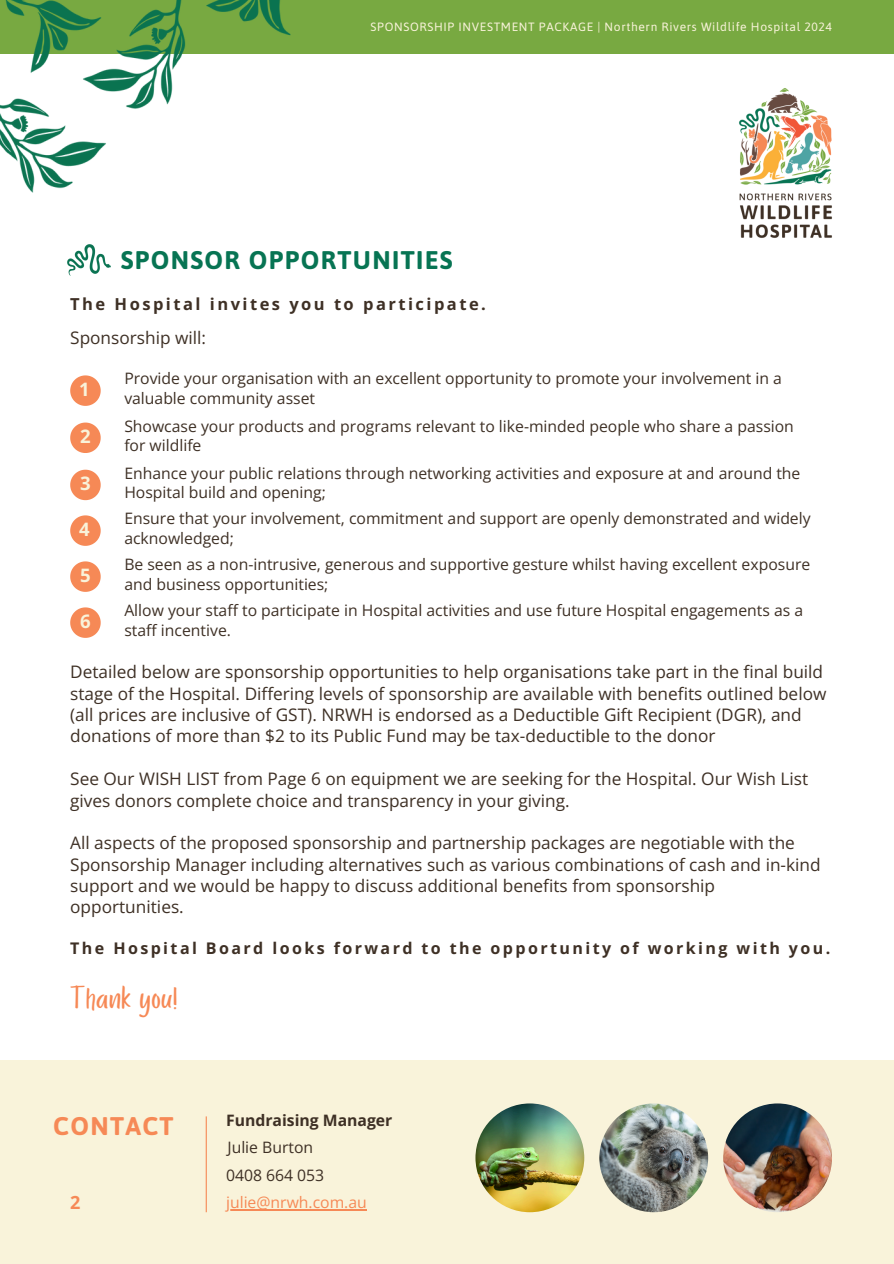
<style>
.page{position:relative;width:894px;height:1264px;background:#fff}
.page>*{position:absolute;margin:0;border:0;box-sizing:border-box;transform-origin:0 0}
.t1{font:32.55px "Porcelain";letter-spacing:.02em;color:#f68956}
.t2{font:700 25.5px "Asap";letter-spacing:.055em;color:#077453}
.t3{font:700 25.5px "Asap";letter-spacing:.055em;color:#f68956}
.t4{font:700 18.45px "Open Sans";color:#f9f3da}
.t5{font:700 18px "Open Sans";color:#f68956}
.t6{font:17.25px/21.3px "Open Sans";color:#3e3025}
.t7{font:700 16.5px "Open Sans";letter-spacing:.15em;color:#3e3025}
.t8{font:700 16.05px "Open Sans";letter-spacing:.15em;color:#3e3025}
.t9{font:15.75px/19.2px "Open Sans";color:#3e3025}
.t10{font:700 15.75px "Open Sans";color:#3e3025}
.t11{font:15.75px "Open Sans";color:#f68956}
.t12{font:12px "Asap";letter-spacing:.055em;color:#f9f3da}
</style>
<div class="page">
<div style="left:0;top:0;width:893px;height:54px;background:#78a941"></div>
<img style="left:0;top:0;width:291px;height:193px">
<img style="left:67px;top:244px;width:44px;height:32px">
<svg style="left:70px;top:375px;width:31px;height:31px"></svg>
<svg style="left:70px;top:422px;width:31px;height:31px"></svg>
<svg style="left:70px;top:469px;width:31px;height:31px"></svg>
<svg style="left:70px;top:515px;width:31px;height:31px"></svg>
<svg style="left:70px;top:561px;width:31px;height:31px"></svg>
<svg style="left:70px;top:607px;width:31px;height:31px"></svg>
<img style="left:739px;top:88px;width:93px;height:150px">
<div style="left:0;top:1059px;width:893px;height:204px;background:#f9f3da"></div>
<hr style="left:226px;top:1209px;width:141px;height:1px;background:#f68956">
<hr style="left:206px;top:1116px;width:1px;height:96px;background:#f68956">
<img style="left:599px;top:1103px;width:109px;height:109px;border-radius:50%">
<img style="left:723px;top:1103px;width:108px;height:109px;border-radius:50%">
<img style="left:475px;top:1103px;width:109px;height:109px;border-radius:50%">
<p class="t12" style="left:370px;top:20px;width:463px">SPONSORSHIP INVESTMENT PACKAGE | Northern Rivers Wildlife Hospital 2024</p>
<p class="t2" style="left:121px;top:245px;width:333px">SPONSOR OPPORTUNITIES</p>
<h2 class="t7" style="left:70px;top:292px;width:417px">The Hospital invites you to participate.</h2>
<p class="t6" style="left:70px;top:327px;width:137px">Sponsorship will:</p>
<h4 class="t4" style="left:79px;top:376px;width:12px">1</h4>
<p class="t4" style="left:80px;top:423px;width:12px">2</p>
<p class="t4" style="left:80px;top:470px;width:12px">3</p>
<h4 class="t4" style="left:79px;top:516px;width:12px">4</h4>
<p class="t4" style="left:80px;top:562px;width:12px">5</p>
<h3 class="t9" style="left:124px;top:369px;width:659px">Provide your organisation with an excellent opportunity to promote your involvement in a valuable community asset</h3>
<p class="t9" style="left:124px;top:416px;width:671px">Showcase your products and programs relevant to like-minded people who share a passion for wildlife</p>
<h4 class="t9" style="left:124px;top:463px;width:677px">Enhance your public relations through networking activities and exposure at and around the<br>Hospital build and opening;</h4>
<p class="t9" style="left:124px;top:508px;width:687px">Ensure that your involvement, commitment and support are openly demonstrated and widely acknowledged;</p>
<p class="t9" style="left:124px;top:554px;width:687px">Be seen as a non-intrusive, generous and supportive gesture whilst having excellent exposure and business opportunities;</p>
<h4 class="t9" style="left:124px;top:600px;width:680px">Allow your staff to participate in Hospital activities and use future Hospital engagements as a staff incentive.</h4>
<p class="t4" style="left:80px;top:608px;width:12px">6</p>
<p class="t6" style="left:70px;top:661px;width:757px">Detailed below are sponsorship opportunities to help organisations take part in the final build stage of the Hospital. Differing levels of sponsorship are available with benefits outlined below (all prices are inclusive of GST). NRWH is endorsed as a Deductible Gift Recipient (DGR), and donations of more than $2 to its Public Fund may be tax-deductible to the donor</p>
<h4 class="t6" style="left:70px;top:767px;width:739px">See Our WISH LIST from Page 6 on equipment we are seeking for the Hospital. Our Wish List gives donors complete choice and transparency in your giving.</h4>
<p class="t6" style="left:70px;top:832px;width:751px">All aspects of the proposed sponsorship and partnership packages are negotiable with the Sponsorship Manager including alternatives such as various combinations of cash and in-kind support and we would be happy to discuss additional benefits from sponsorship opportunities.</p>
<p class="t8" style="left:70px;top:936px;width:761px">The Hospital Board looks forward to the opportunity of working with you.</p>
<h4 class="t1" style="left:70px;top:980px;width:109px">Thank you!</h4>
<h4 class="t3" style="left:53px;top:1111px;width:122px">CONTACT</h4>
<h4 class="t10" style="left:226px;top:1108px;width:168px">Fundraising Manager</h4>
<h4 class="t9" style="left:227px;top:1137px;width:87px">Julie Burton</h4>
<h3 class="t9" style="left:226px;top:1165px;width:100px">0408 664 053</h3>
<h1 class="t11" style="left:226px;top:1191px;width:142px">julie@nrwh.com.au</h1>
<h4 class="t5" style="left:70px;top:1190px;width:12px">2</h4>
</div>
